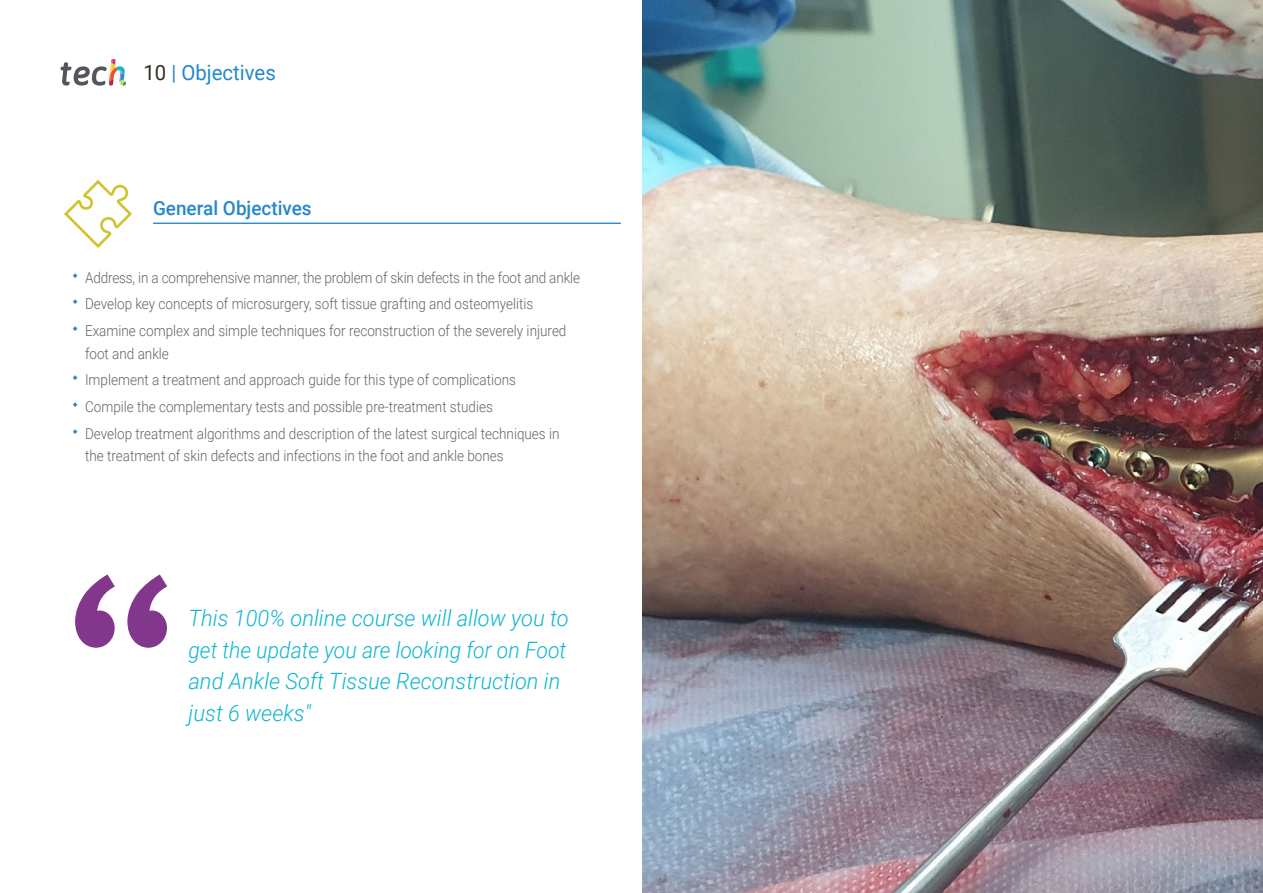
<style>
.page{position:relative;width:1263px;height:893px;background:#fff}
.page>*{position:absolute;margin:0;border:0;box-sizing:border-box;transform-origin:0 0}
.t1{font:italic 300 22.5px/31.5px "Roboto";color:#0fb6cf}
.t2{font:21px "Roboto";color:#2488c9}
.t3{font:500 19.5px "Roboto";color:#2488c9}
.t4{font:300 15px/26.7px "Roboto";color:#61646a;scale:.9 1}
.s1{color:#312e20}
</style>
<div class="page">
<hr style="left:153px;top:223px;width:468px;height:1px;background:#2488c9">
<svg style="left:64px;top:180px;width:68px;height:68px"></svg>
<img style="left:642px;top:0;width:621px;height:893px">
<svg style="left:61px;top:59px;width:65px;height:27px"></svg>
<svg style="left:75px;top:574px;width:92px;height:74px"></svg>
<h2 class="t2" style="left:144px;top:57px;width:134px"><span class="s1">10</span> | Objectives</h2>
<h3 class="t3" style="left:153px;top:194px;width:160px">General Objectives</h3>
<p class="t4" style="left:85px;top:263px;width:551px">Address, in a comprehensive manner, the problem of skin defects in the foot and ankle<br>Develop key concepts of microsurgery, soft tissue grafting and osteomyelitis<br>Examine complex and simple techniques for reconstruction of the severely injured</p>
<p class="t4" style="left:85px;top:339px;width:529px">foot and ankle<br>Implement a treatment and approach guide for this type of complications Compile the complementary tests and possible pre-treatment studies<br>Develop treatment algorithms and description of the latest surgical techniques in</p>
<p class="t4" style="left:85px;top:442px;width:467px">the treatment of skin defects and infections in the foot and ankle bones</p>
<h1 class="t1" style="left:188px;top:602px;width:382px">This 100% online course will allow you to get the update you are looking for on Foot and Ankle Soft Tissue Reconstruction in just 6 weeks"</h1>
</div>
